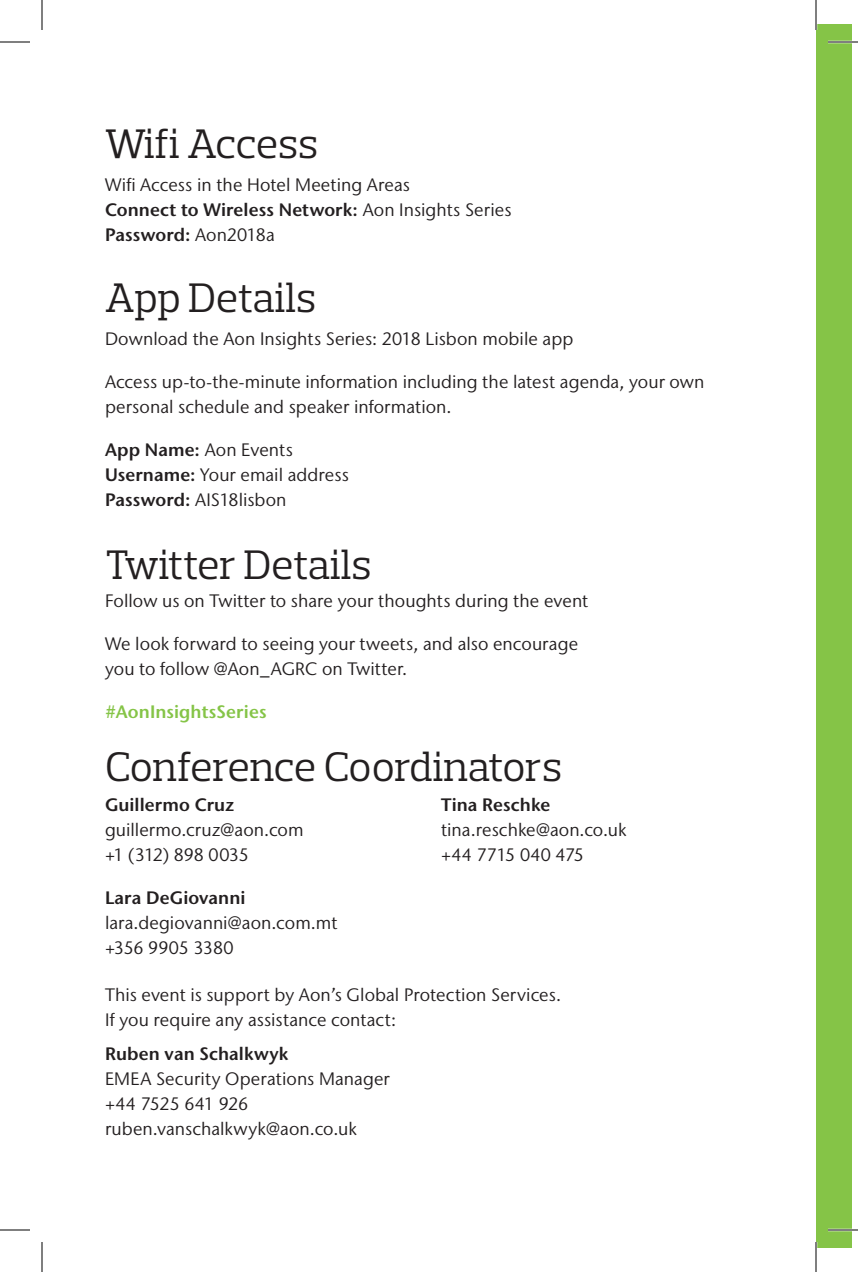
<style>
.page{position:relative;width:858px;height:1272px;background:#fff}
.page>*{position:absolute;margin:0;border:0;box-sizing:border-box;transform-origin:0 0}
.t1{font:42px "Prelo Slab";letter-spacing:-.01em;color:#231f20}
.Intro_Copy{font:18px/25px "Stone Sans IIITC Pro";letter-spacing:.005em;color:#231f20}
.Intro_Copy-2{font:600 18px "Stone Sans IIITC Pro";letter-spacing:.005em;color:#85c447}
.s1{font-weight:600}
</style>
<div class="page">
<div style="left:816px;top:24px;width:36px;height:1224px;background:#85c447"></div>
<hr style="left:828px;top:41px;width:30px;height:2px;background:#fff">
<hr style="left:828px;top:1229px;width:30px;height:2px;background:#fff">
<hr style="left:0;top:42px;width:30px;height:1px;background:#000">
<hr style="left:828px;top:42px;width:30px;height:1px;background:#000">
<hr style="left:0;top:1230px;width:30px;height:1px;background:#000">
<hr style="left:828px;top:1230px;width:30px;height:1px;background:#000">
<hr style="left:42px;top:0;width:1px;height:30px;background:#000">
<hr style="left:42px;top:1242px;width:1px;height:30px;background:#000">
<hr style="left:816px;top:0;width:1px;height:30px;background:#000">
<hr style="left:816px;top:1242px;width:1px;height:30px;background:#000">
<p class="t1" style="left:105px;top:118px;width:215px">Wifi Access</p>
<p class="Intro_Copy" style="left:105px;top:172px;width:408px">Wifi Access in the Hotel Meeting Areas<br><span class="s1">Connect to Wireless Network:</span> Aon Insights Series<br><span class="s1">Password:</span> Aon2018a</p>
<p class="t1" style="left:105px;top:272px;width:213px">App Details</p>
<p class="Intro_Copy" style="left:105px;top:326px;width:470px">Download the Aon Insights Series: 2018 Lisbon mobile app</p>
<p class="Intro_Copy" style="left:105px;top:369px;width:601px">Access up-to-the-minute information including the latest agenda, your own personal schedule and speaker information.</p>
<p class="Intro_Copy" style="left:105px;top:437px;width:245px"><span class="s1">App Name:</span> Aon Events<br><span class="s1">Username:</span> Your email address<br><span class="s1">Password:</span> AIS18lisbon</p>
<p class="t1" style="left:105px;top:539px;width:268px">Twitter Details</p>
<p class="Intro_Copy" style="left:105px;top:588px;width:485px">Follow us on Twitter to share your thoughts during the event</p>
<p class="Intro_Copy" style="left:105px;top:631px;width:475px">We look forward to seeing your tweets, and also encourage you to follow @Aon_AGRC on Twitter.</p>
<p class="Intro_Copy-2" style="left:105px;top:700px;width:163px">#AonInsightsSeries</p>
<p class="t1" style="left:105px;top:741px;width:459px">Conference Coordinators</p>
<p class="Intro_Copy" style="left:105px;top:792px;width:200px"><span class="s1">Guillermo Cruz </span>guillermo.cruz@aon.com +1 (312) 898 0035</p>
<p class="Intro_Copy" style="left:105px;top:885px;width:234px"><span class="s1">Lara DeGiovanni </span>lara.degiovanni@aon.com.mt +356 9905 3380</p>
<p class="Intro_Copy" style="left:441px;top:792px;width:187px"><span class="s1">Tina Reschke </span>tina.reschke@aon.co.uk +44 7715 040 475</p>
<p class="Intro_Copy" style="left:105px;top:982px;width:458px">This event is support by Aon’s Global Protection Services.<br>If you require any assistance contact:</p>
<p class="Intro_Copy" style="left:105px;top:1041px;width:286px"><span class="s1">Ruben van Schalkwyk<br></span>EMEA Security Operations Manager +44 7525 641 926 ruben.vanschalkwyk@aon.co.uk</p>
</div>
